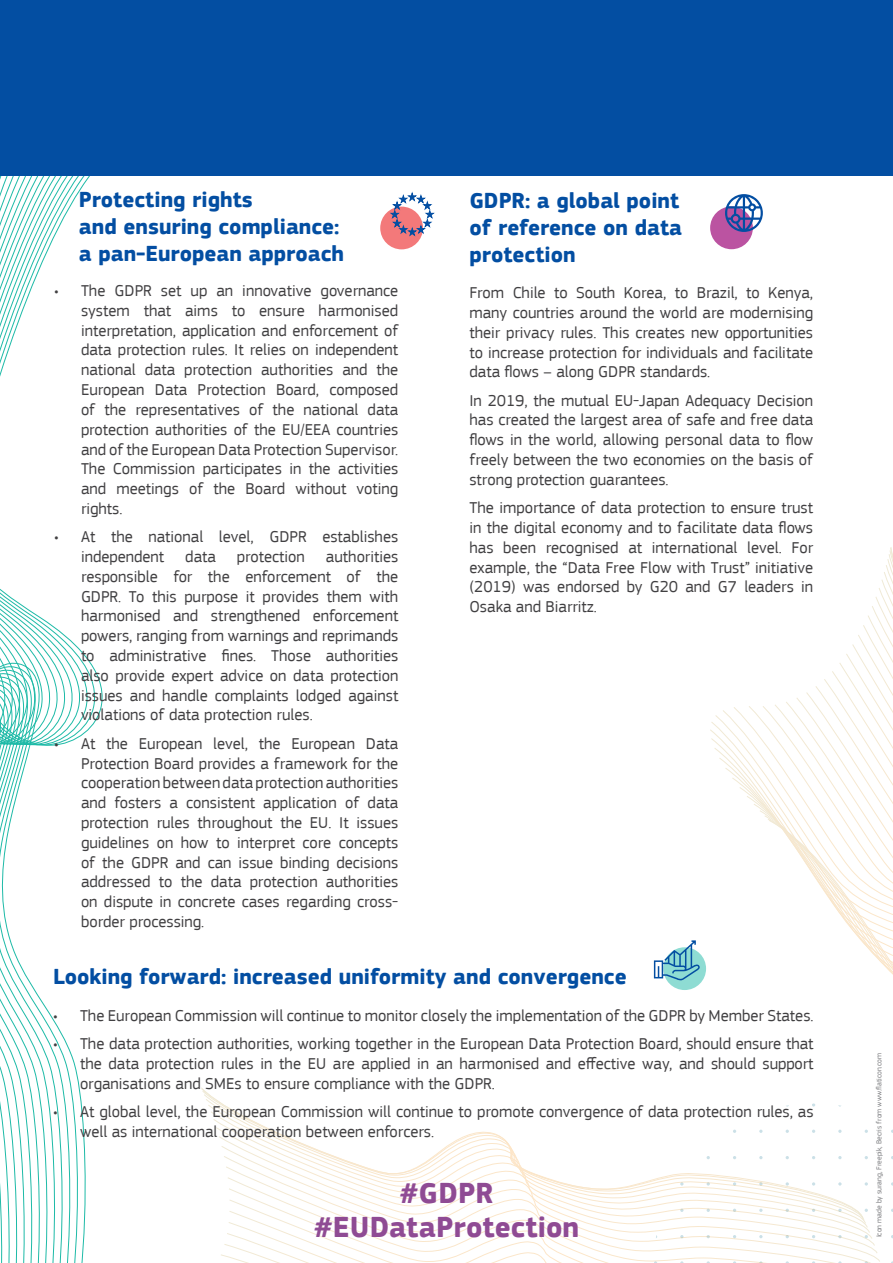
<style>
.page{position:relative;width:893px;height:1263px;background:#fff}
.page>*{position:absolute;margin:0;border:0;box-sizing:border-box;transform-origin:0 0}
.t1{font:700 30px/33.8px "EC Square Sans Pro";letter-spacing:.005em;color:#8f4b94;text-align:center}
.t2{font:700 22.5px/27px "EC Square Sans Pro";color:#034ea2}
.t3{font:16.5px/19.8px "EC Square Sans Pro";color:#414042;text-align:justify}
.t4{font:7.5px "EC Square Sans Pro";color:#7b7c7f}
</style>
<div class="page">
<svg style="left:0;top:176px;width:103px;height:1087px"></svg>
<svg style="left:733px;top:707px;width:15px;height:90px"></svg>
<svg style="left:748px;top:706px;width:14px;height:107px"></svg>
<svg style="left:762px;top:706px;width:12px;height:118px"></svg>
<svg style="left:774px;top:704px;width:12px;height:131px"></svg>
<svg style="left:786px;top:702px;width:10px;height:147px"></svg>
<svg style="left:796px;top:698px;width:97px;height:488px"></svg>
<svg style="left:806px;top:547px;width:87px;height:638px"></svg>
<div style="left:710px;top:206px;width:43px;height:43px;background:#bb53a1;border-radius:50%"></div>
<svg style="left:725px;top:194px;width:38px;height:38px"></svg>
<svg style="left:663px;top:947px;width:43px;height:43px"></svg>
<svg style="left:654px;top:940px;width:46px;height:40px"></svg>
<svg style="left:221px;top:1136px;width:659px;height:126px"></svg>
<svg style="left:221px;top:1127px;width:657px;height:127px"></svg>
<svg style="left:221px;top:1119px;width:654px;height:127px"></svg>
<svg style="left:221px;top:1111px;width:651px;height:128px"></svg>
<svg style="left:221px;top:1104px;width:649px;height:129px"></svg>
<svg style="left:221px;top:1099px;width:647px;height:129px"></svg>
<svg style="left:221px;top:1094px;width:645px;height:130px"></svg>
<svg style="left:201px;top:1087px;width:662px;height:132px"></svg>
<div style="left:380px;top:207px;width:43px;height:42px;background:#f3797a;border-radius:50%"></div>
<svg style="left:390px;top:192px;width:44px;height:44px"></svg>
<div style="left:0;top:0;width:893px;height:176px;background:#034ea2"></div>
<h2 class="t2" style="left:79px;top:187px;width:267px">Protecting rights<br>and ensuring compliance: a pan-European approach</h2>
<p class="t3" style="left:81px;top:281px;width:319px;text-indent:-27px">• The GDPR set up an innovative governance system that aims to ensure harmonised interpretation, application and enforcement of data protection rules. It relies on independent national data protection authorities and the European Data Protection Board, composed of the representatives of the national data protection authorities of the EU/EEA countries and of the European Data Protection Supervisor.<br>The Commission participates in the activities and meetings of the Board without voting rights.</p>
<p class="t3" style="left:81px;top:527px;width:319px;text-indent:-27px">• At the national level, GDPR establishes independent</p>
<p class="t3" style="left:81px;top:547px;width:319px;text-indent:245px">authorities responsible for the enforcement of the GDPR. To this purpose it provides them with harmonised and strengthened enforcement powers, ranging from warnings and reprimands to administrative fines. Those authorities also provide expert advice on data protection issues and handle complaints lodged against violations of data protection rules.</p>
<p class="t3" style="left:81px;top:733px;width:319px;text-indent:-27px">• At the European level, the European Data Protection Board provides a framework for the cooperation between data protection authorities and fosters a consistent application of data protection rules throughout the EU. It issues guidelines on how to interpret core concepts of the GDPR and can issue binding decisions addressed to the data protection authorities on dispute in concrete cases regarding cross&shy;border processing.</p>
<p class="t3" style="left:185px;top:547px;width:32px">data</p>
<p class="t3" style="left:237px;top:547px;width:69px">protection</p>
<h2 class="t2" style="left:469px;top:188px;width:214px">GDPR: a global point of reference on data protection</h2>
<p class="t3" style="left:469px;top:283px;width:345px">From Chile to South Korea, to Brazil, to Kenya, many countries around the world are modernising their privacy rules. This creates new opportunities to increase protection for individuals and facilitate data flows – along GDPR standards.</p>
<p class="t3" style="left:469px;top:390px;width:345px">In 2019, the mutual EU-Japan Adequacy Decision has created the largest area of safe and free data flows in the world, allowing personal data to flow freely between the two economies on the basis of strong protection guarantees.</p>
<p class="t3" style="left:469px;top:498px;width:345px">The importance of data protection to ensure trust in the digital economy and to facilitate data flows has been recognised at international level. For example, the “Data Free Flow with Trust” initiative (2019) was endorsed by G20 and G7 leaders in Osaka and Biarritz.</p>
<h2 class="t2" style="left:53px;top:964px;width:575px">Looking forward: increased uniformity and convergence</h2>
<p class="t3" style="left:53px;top:1005px;width:762px">• The European Commission will continue to monitor closely the implementation of the GDPR by Member States.</p>
<p class="t3" style="left:80px;top:1034px;width:735px;text-indent:-27px">• The data protection authorities, working together in the European Data Protection Board, should ensure that the data protection rules in the EU are applied in an harmonised and effective way, and should support organisations and SMEs to ensure compliance with the GDPR.</p>
<p class="t3" style="left:80px;top:1102px;width:735px;text-indent:-27px">• At global level, the European Commission will continue to promote convergence of data protection rules, as well as international cooperation between enforcers.</p>
<h2 class="t1" style="left:314px;top:1177px;width:267px">#GDPR #EUDataProtection</h2>
<p class="t4" style="left:875px;top:1237px;width:186px;rotate:-90deg">Icon made by surang, Freepik, Becris from www.flaticon.com</p>
</div>
